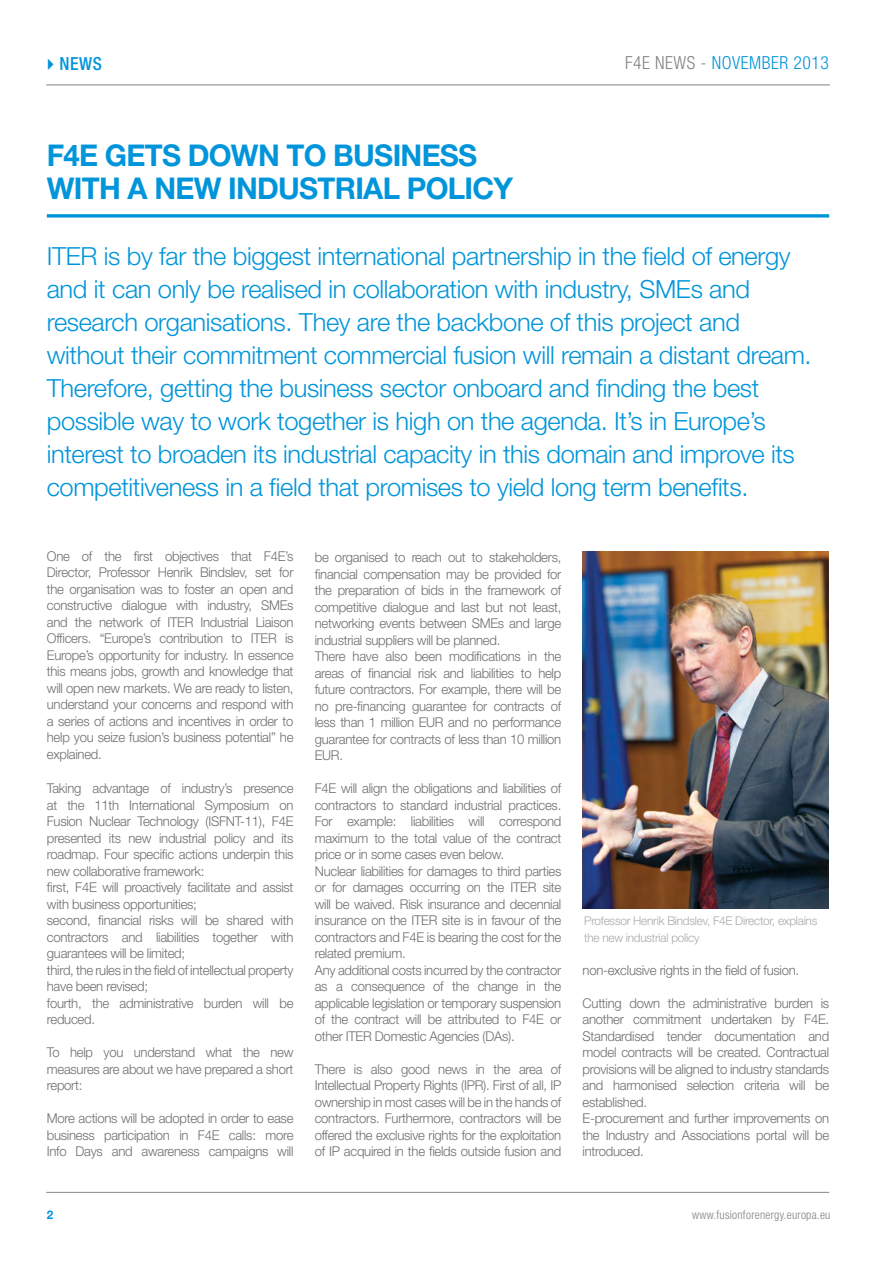
<style>
.page{position:relative;width:893px;height:1263px;background:#fff}
.page>*{position:absolute;margin:0;border:0;box-sizing:border-box;transform-origin:0 0}
.t1{font:700 30px/33px "Helvetica Neue";letter-spacing:-.025em;color:#0095da}
.t2{font:300 25.05px/33px "Helvetica Neue LT Std";letter-spacing:-.015em;color:#0095da}
.t3{font:300 condensed 18px "Helvetica Neue LT Std";letter-spacing:.03em;color:#0095da}
.t4{font:500 condensed 18px "Helvetica Neue";color:#0095da}
.t5{font:300 13.5px/16.5px "Helvetica Neue LT Std";letter-spacing:-.02em;color:#6d6e71;text-align:justify}
.t6{font:300 12px/16.5px "Helvetica Neue LT Std";letter-spacing:-.02em;color:#a7a9ac}
.t7{font:300 condensed 12px "Helvetica Neue";letter-spacing:.02em;color:#808285}
.t8{font:700 12px "Helvetica Neue";color:#0095da}
.s1{color:#808285}
</style>
<div class="page">
<hr style="left:46px;top:85px;width:784px;height:1px;background:#808285">
<hr style="left:46px;top:1192px;width:783px;height:1px;background:#828487">
<svg style="left:47px;top:214px;width:782px;height:4px;background:#27a5df"></svg>
<img style="left:583px;top:552px;width:246px;height:357px">
<h3 class="t4" style="left:41px;top:53px;width:62px">✔NEWS</h3>
<h1 class="t1" style="left:47px;top:138px;width:468px">F4E GETS DOWN TO BUSINESS<br>WITH A NEW INDUSTRIAL POLICY</h1>
<h3 class="t3" style="left:625px;top:53px;width:206px"><span class="s1">F4E NEWS -</span> NOVEMBER 2013</h3>
<p class="t2" style="left:47px;top:239px;width:766px">ITER is by far the biggest international partnership in the field of energy and it can only be realised in collaboration with industry, SMEs and research organisations. They are the backbone of this project and without their commitment commercial fusion will remain a distant dream.<br>Therefore, getting the business sector onboard and finding the best possible way to work together is high on the agenda. It’s in Europe’s interest to broaden its industrial capacity in this domain and improve its competitiveness in a field that promises to yield long term benefits.</p>
<p class="t5" style="left:47px;top:547px;width:248px">One of the first objectives that F4E’s Director, Professor Henrik Bindslev, set for the organisation was to foster an open and constructive dialogue with industry, SMEs and the network of ITER Industrial Liaison Officers. “Europe’s contribution to ITER is Europe’s opportunity for industry. In essence this means jobs, growth and knowledge that will open new markets. We are ready to listen, understand your concerns and respond with a series of actions and incentives in order to help you seize fusion’s business potential” he explained.</p>
<p class="t5" style="left:47px;top:780px;width:248px;text-align:left">Taking advantage of industry’s presence at the 11th International Symposium on Fusion Nuclear Technology (ISFNT-11), F4E presented its new industrial policy and its roadmap. Four specific actions underpin this new collaborative framework:<br>first, F4E will proactively facilitate and assist with business opportunities;<br>second, financial risks will be shared with contractors and liabilities together with guarantees will be limited;<br>third, the rules in the field of intellectual property have been revised;<br>fourth, the administrative burden will be reduced.</p>
<p class="t5" style="left:47px;top:1044px;width:248px">To help you understand what the new measures are about we have prepared a short report:</p>
<p class="t5" style="left:47px;top:1110px;width:248px">More actions will be adopted in order to ease business participation in F4E calls: more Info Days and awareness campaigns will</p>
<p class="t8" style="left:47px;top:1207px;width:8px">2</p>
<p class="t5" style="left:315px;top:549px;width:248px;text-align:left">be organised to reach out to stakeholders, financial compensation may be provided for the preparation of bids in the framework of competitive dialogue and last but not least, networking events between SMEs and large industrial suppliers will be planned.<br>There have also been modifications in the areas of financial risk and liabilities to help future contractors. For example, there will be no pre-financing guarantee for contracts of less than 1 million EUR and no performance guarantee for contracts of less than 10 million EUR.</p>
<p class="t5" style="left:315px;top:780px;width:248px;text-align:left">F4E will align the obligations and liabilities of contractors to standard industrial practices.<br>For example: liabilities will correspond maximum to the total value of the contract price or in some cases even below.<br>Nuclear liabilities for damages to third parties or for damages occurring on the ITER site will be waived. Risk insurance and decennial insurance on the ITER site is in favour of the contractors and F4E is bearing the cost for the related premium.<br>Any additional costs incurred by the contractor as a consequence of the change in the applicable legislation or temporary suspension of the contract will be attributed to F4E or other ITER Domestic Agencies (DAs).</p>
<p class="t5" style="left:315px;top:1060px;width:248px">There is also good news in the area of Intellectual Property Rights (IPR). First of all, IP ownership in most cases will be in the hands of contractors. Furthermore, contractors will be offered the exclusive rights for the exploitation of IP acquired in the fields outside fusion and</p>
<p class="t6" style="left:584px;top:913px;width:235px">Professor Henrik Bindslev, F4E Director, explains the new industrial policy</p>
<p class="t5" style="left:583px;top:961px;width:218px">non-exclusive rights in the field of fusion.</p>
<p class="t5" style="left:583px;top:994px;width:248px;text-align:left">Cutting down the administrative burden is another commitment undertaken by F4E.<br>Standardised tender documentation and model contracts will be created. Contractual provisions will be aligned to industry standards and harmonised selection criteria will be established.<br>E-procurement and further improvements on the Industry and Associations portal will be introduced.</p>
<p class="t7" style="left:692px;top:1208px;width:140px">www.fusionforenergy.europa.eu</p>
</div>
